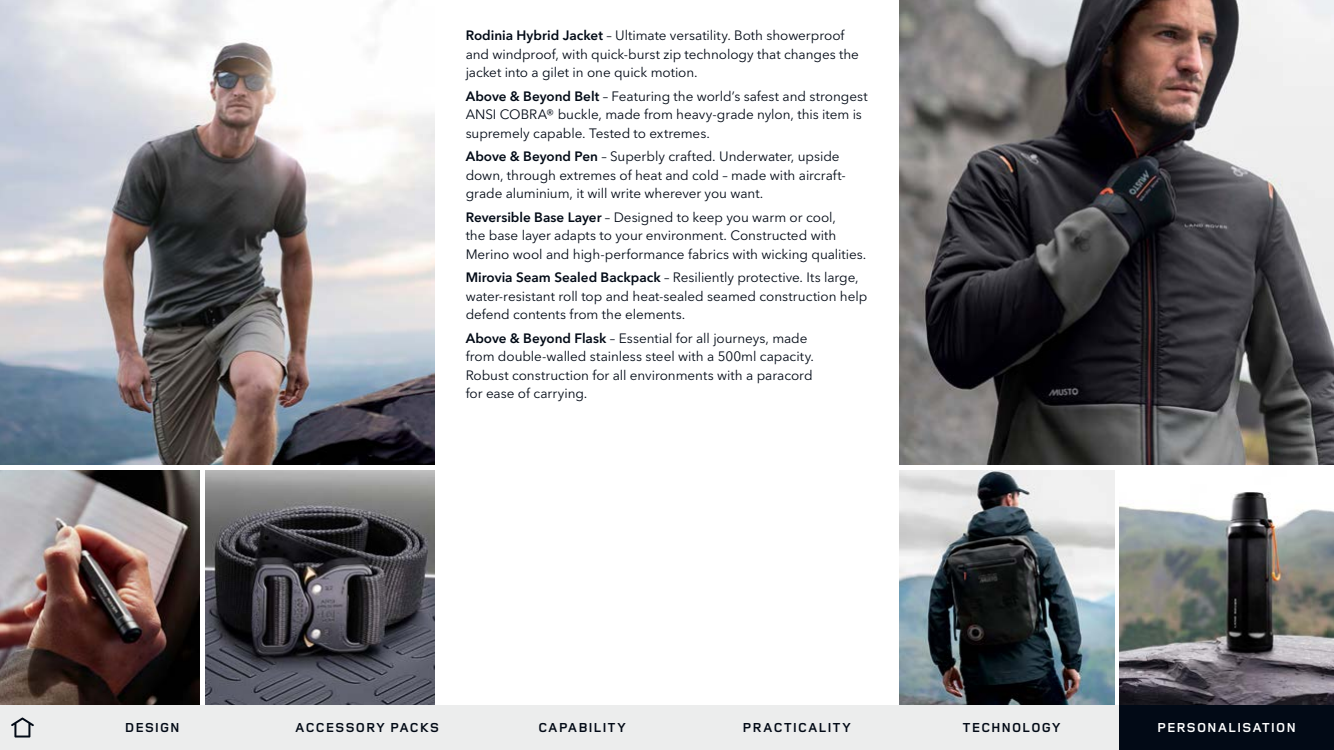
<style>
.page{position:relative;width:1334px;height:750px;background:#fff}
.page>*{position:absolute;margin:0;border:0;box-sizing:border-box;transform-origin:0 0}
.t1{font:13.5px/18.5px "Avenir Next W1 G";letter-spacing:-.005em;color:#020a16}
.t2{font:700 13.5px "Land Rover Wide";color:#020a16}
.t3{font:700 13.5px "Land Rover Wide";color:#fff}
.s1{font-weight:600}
</style>
<div class="page">
<img style="left:0;top:0;width:435px;height:465px">
<img style="left:899px;top:470px;width:215px;height:235px">
<img style="left:1119px;top:492px;width:215px;height:213px">
<img style="left:0;top:470px;width:200px;height:235px">
<img style="left:899px;top:0;width:435px;height:465px">
<img style="left:205px;top:470px;width:230px;height:234px">
<div style="left:0;top:705px;width:1334px;height:45px;background:#eceded"></div>
<svg style="left:11px;top:717px;width:23px;height:21px"></svg>
<div style="left:1119px;top:705px;width:215px;height:45px;background:#020a16"></div>
<p class="t1" style="left:466px;top:25px;width:395px"><span class="s1">Rodinia Hybrid Jacket</span> – Ultimate versatility. Both showerproof and windproof, with quick-burst zip technology that changes the jacket into a gilet in one quick motion.</p>
<p class="t1" style="left:466px;top:85px;width:404px"><span class="s1">Above &amp; Beyond Belt</span> – Featuring the world’s safest and strongest<br>ANSI COBRA® buckle, made from heavy-grade nylon, this item is supremely capable. Tested to extremes.</p>
<p class="t1" style="left:466px;top:146px;width:382px"><span class="s1">Above &amp; Beyond Pen</span> – Superbly crafted. Underwater, upside down, through extremes of heat and cold – made with aircraft&shy;grade aluminium, it will write wherever you want.</p>
<p class="t1" style="left:466px;top:206px;width:402px"><span class="s1">Reversible Base Layer</span> – Designed to keep you warm or cool,<br>the base layer adapts to your environment. Constructed with<br>Merino wool and high-performance fabrics with wicking qualities.</p>
<p class="t1" style="left:466px;top:267px;width:403px"><span class="s1">Mirovia Seam Sealed Backpack</span> – Resiliently protective. Its large, water-resistant roll top and heat-sealed seamed construction help defend contents from the elements.</p>
<p class="t1" style="left:466px;top:327px;width:350px"><span class="s1">Above &amp; Beyond Flask</span> – Essential for all journeys, made from double-walled stainless steel with a 500ml capacity.<br>Robust construction for all environments with a paracord for ease of carrying.</p>
<p class="t2" style="left:125px;top:718px;width:57px">DESIGN</p>
<p class="t2" style="left:295px;top:718px;width:146px">ACCESSORY PACKS</p>
<p class="t2" style="left:538px;top:718px;width:90px">CAPABILITY</p>
<p class="t2" style="left:742px;top:718px;width:111px">PRACTICALITY</p>
<p class="t2" style="left:962px;top:718px;width:100px">TECHNOLOGY</p>
<p class="t3" style="left:1157px;top:718px;width:141px">PERSONALISATION</p>
</div>
